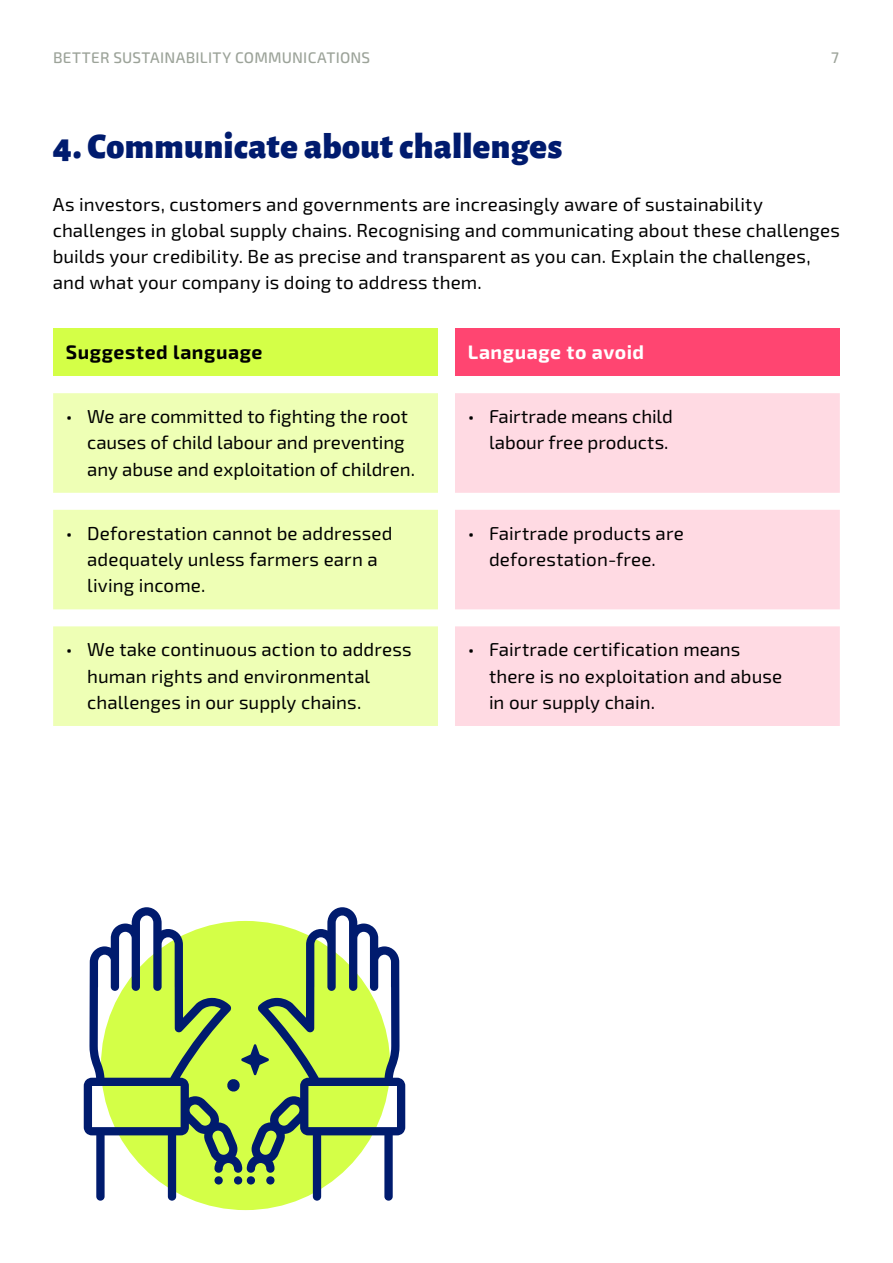
<style>
.page{position:relative;width:893px;height:1263px;background:#fff}
.page>*{position:absolute;margin:0;border:0;box-sizing:border-box;transform-origin:0 0}
.language_categories{font:900 36px "Alegreya Sans";letter-spacing:.01em;color:#001b6e}
.dos{font:700 19.5px "Exo 2";letter-spacing:.03em;color:#000}
.dos-2{font:700 19.5px "Exo 2";letter-spacing:.025em;color:#fff}
.body{font:18.75px/26.2px "Exo 2";letter-spacing:.005em;color:#000}
.t1{font:500 15.3px "Exo 2";letter-spacing:.015em;color:#9ca399}
</style>
<div class="page">
<div style="left:53px;top:329px;width:385px;height:47px;background:#d4ff47"></div>
<div style="left:455px;top:329px;width:385px;height:47px;background:#ff4571"></div>
<svg style="left:53px;top:393px;width:385px;height:333px;fill:#eeffb5"></svg>
<svg style="left:455px;top:393px;width:385px;height:333px;fill:#ffdae3"></svg>
<div style="left:101px;top:921px;width:289px;height:289px;background:#d4ff47;border-radius:50%"></div>
<svg style="left:84px;top:907px;width:158px;height:294px"></svg>
<svg style="left:247px;top:907px;width:158px;height:294px"></svg>
<svg style="left:266px;top:1176px;width:9px;height:8px"></svg>
<svg style="left:234px;top:1176px;width:21px;height:8px"></svg>
<svg style="left:226px;top:1044px;width:43px;height:48px"></svg>
<p class="t1" style="left:53px;top:49px;width:319px">BETTER SUSTAINABILITY COMMUNICATIONS</p>
<p class="t1" style="left:831px;top:49px;width:9px">7</p>
<p class="language_categories" style="left:53px;top:117px;width:511px">4. Communicate about challenges</p>
<p class="body" style="left:53px;top:191px;width:789px">As investors, customers and governments are increasingly aware of sustainability challenges in global supply chains. Recognising and communicating about these challenges builds your credibility. Be as precise and transparent as you can. Explain the challenges, and what your company is doing to address them.</p>
<p class="dos" style="left:66px;top:341px;width:198px">Suggested language</p>
<p class="dos-2" style="left:468px;top:341px;width:178px">Language to avoid</p>
<p class="body" style="left:87px;top:404px;width:329px;text-indent:-21px">• We are committed to fighting the root causes of child labour and preventing any abuse and exploitation of children.</p>
<p class="body" style="left:468px;top:404px;width:207px;text-align:right">• Fairtrade means child labour free products.</p>
<p class="body" style="left:87px;top:520px;width:307px;text-indent:-21px">• Deforestation cannot be addressed adequately unless farmers earn a living income.</p>
<p class="body" style="left:468px;top:520px;width:217px;text-align:center">• Fairtrade products are deforestation-free.</p>
<p class="body" style="left:87px;top:637px;width:326px;text-indent:-21px">• We take continuous action to address human rights and environmental challenges in our supply chains.</p>
<p class="body" style="left:489px;top:637px;width:295px;text-indent:-21px">• Fairtrade certification means there is no exploitation and abuse in our supply chain.</p>
</div>
